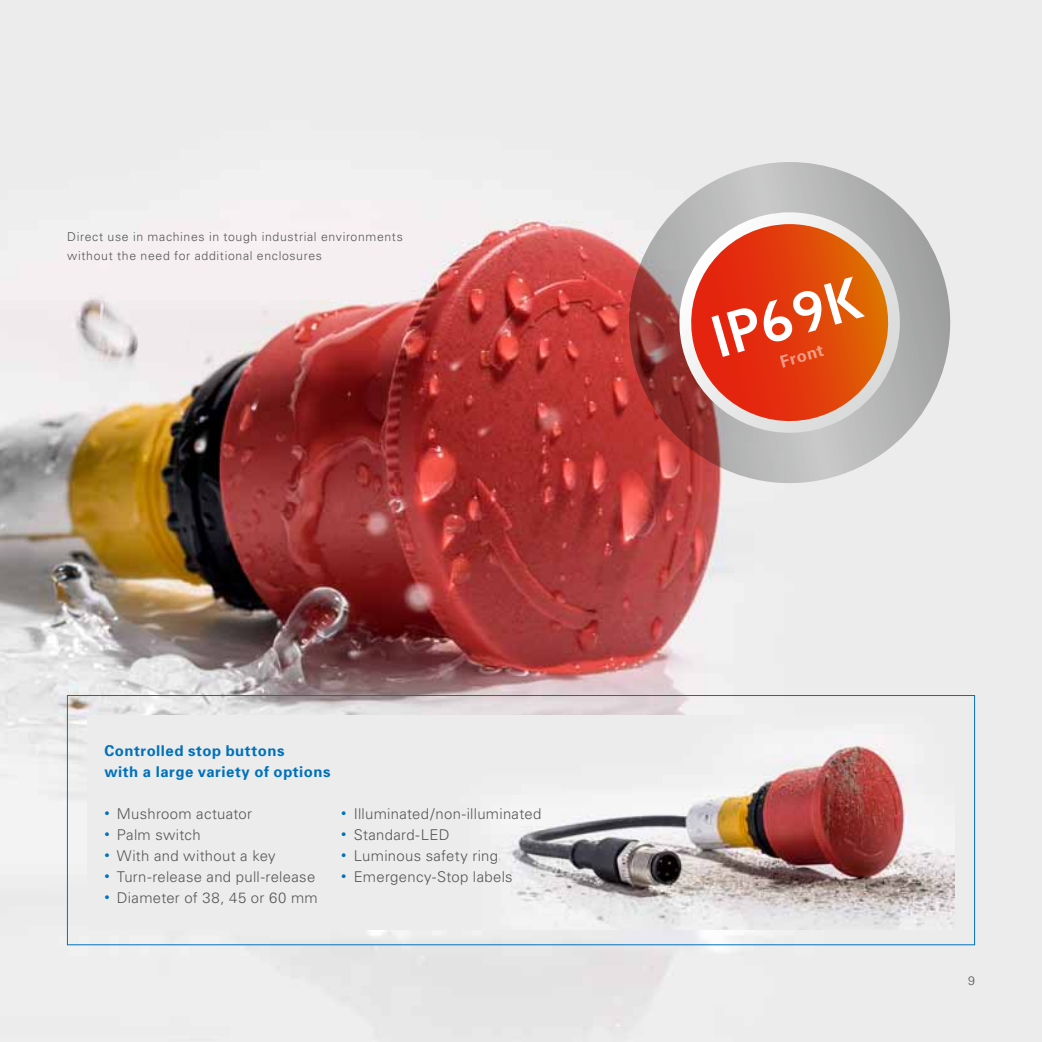
<style>
.page{position:relative;width:1042px;height:1042px;background:#fff}
.page>*{position:absolute;margin:0;border:0;box-sizing:border-box;transform-origin:0 0}
.t1{font:700 58.45px "Eaton";color:#fff}
.t2{font:700 16.62px "Univers";color:#fff}
.t3{font:300 14.88px "Univers";letter-spacing:.02em;color:#565656}
.t4{font:700 14.88px/21px "Univers";letter-spacing:.035em;color:#0071bb}
.t5{font:300 12.25px/19.2px "Univers";letter-spacing:.055em;color:#565656}
</style>
<div class="page">
<img style="left:0;top:0;width:1042px;height:1042px">
<svg style="left:613px;top:162px;width:353px;height:337px;background:#ccafae"></svg>
<svg style="left:668px;top:212px;width:242px;height:232px;background:#b29e9e"></svg>
<svg style="left:681px;top:224px;width:217px;height:207px;background:#d96644"></svg>
<div style="left:67px;top:695px;width:908px;height:250px;border:1px solid #0071bb"></div>
<img style="left:88px;top:716px;width:866px;height:213px">
<p class="t5" style="left:67px;top:227px;width:337px">Direct use in machines in tough industrial environments without the need for additional enclosures</p>
<p class="t4" style="left:104px;top:740px;width:228px">Controlled stop buttons<br>with a large variety of options</p>
<p class="t3" style="left:104px;top:805px;width:149px"><sup>•</sup> Mushroom actuator</p>
<p class="t3" style="left:104px;top:826px;width:98px"><sup>•</sup> Palm switch</p>
<p class="t3" style="left:104px;top:847px;width:173px"><sup>•</sup> With and without a key</p>
<p class="t3" style="left:104px;top:868px;width:212px"><sup>•</sup> Turn-release and pull-release</p>
<p class="t3" style="left:104px;top:889px;width:215px"><sup>•</sup> Diameter of 38, 45 or 60 mm</p>
<p class="t3" style="left:341px;top:805px;width:202px"><sup>•</sup> Illuminated/non-illuminated</p>
<p class="t3" style="left:341px;top:826px;width:110px"><sup>•</sup> Standard-LED</p>
<p class="t3" style="left:341px;top:847px;width:158px"><sup>•</sup> Luminous safety ring</p>
<p class="t3" style="left:341px;top:868px;width:173px"><sup>•</sup> Emergency-Stop labels</p>
<h1 class="t1" style="left:704px;top:303px;width:153px;rotate:-16deg">IP69k</h1>
<p class="t2" style="left:778px;top:352px;width:46px;rotate:-16deg">Front</p>
<p class="t5" style="left:968px;top:971px;width:8px">9</p>
</div>
